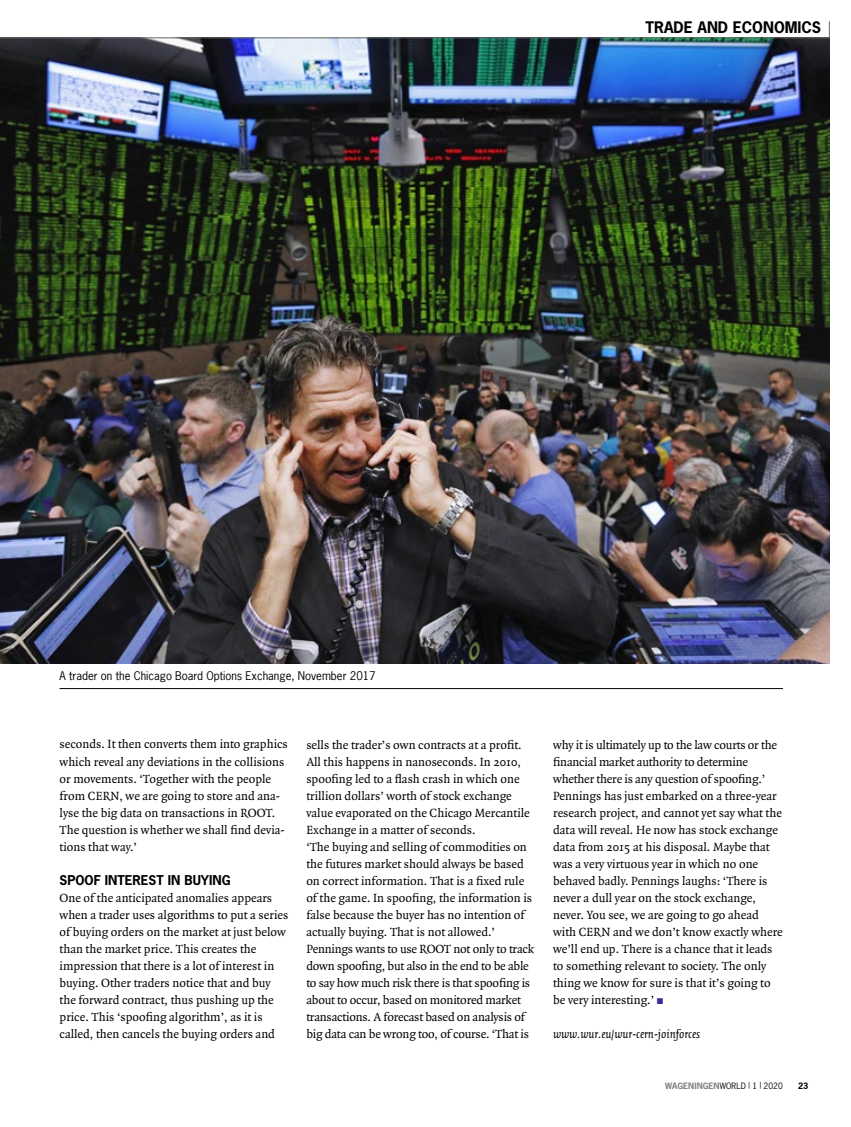
<style>
.page{position:relative;width:851px;height:1127px;background:#fff}
.page>*{position:absolute;margin:0;border:0;box-sizing:border-box;transform-origin:0 0}
.t1{font:700 15px "News Gothic Std";color:#000}
.t2{font:12.75px/17px "Quadraat OT";color:#000}
.t3{font:italic 12.75px "Quadraat OT";color:#000}
.t4{font:700 12.75px "News Gothic Std";color:#000}
.t5{font:11.25px "News Gothic Std";color:#000}
.t6{font:700 8.25px "News Gothic Std";letter-spacing:.01em;color:#818181}
.t7{font:700 8.25px "News Gothic Std";color:#000}
.s1{font-weight:400;color:#000}
</style>
<div class="page">
<img style="left:0;top:39px;width:829px;height:624px">
<svg style="left:0;top:21px;width:830px;height:18px"></svg>
<hr style="left:60px;top:688px;width:722px;height:1px;background:#000">
<p class="t5" style="left:60px;top:669px;width:318px">A trader on the Chicago Board Options Exchange, November 2017</p>
<p class="t1" style="left:645px;top:17px;width:177px">TRADE AND ECONOMICS</p>
<p class="t2" style="left:60px;top:736px;width:230px">seconds. It then converts them into graphics which reveal any deviations in the collisions or movements. ‘Together with the people from CERN, we are going to store and ana&shy;lyse the big data on transactions in ROOT.<br>The question is whether we shall find devia&shy;tions that way.’</p>
<p class="t4" style="left:60px;top:871px;width:173px">SPOOF INTEREST IN BUYING</p>
<p class="t2" style="left:60px;top:889px;width:230px">One of the anticipated anomalies appears when a trader uses algorithms to put a series of buying orders on the market at just below than the market price. This creates the impression that there is a lot of interest in buying. Other traders notice that and buy the forward contract, thus pushing up the price. This ‘spoofing algorithm’, as it is called, then cancels the buying orders and</p>
<p class="t2" style="left:306px;top:736px;width:229px">sells the trader’s own contracts at a profit.<br>All this happens in nanoseconds. In 2010, spoofing led to a flash crash in which one trillion dollars’ worth of stock exchange value evaporated on the Chicago Mercantile Exchange in a matter of seconds.<br>‘The buying and selling of commodities on the futures market should always be based on correct information. That is a fixed rule of the game. In spoofing, the information is false because the buyer has no intention of actually buying. That is not allowed.’ Pennings wants to use ROOT not only to track down spoofing, but also in the end to be able to say how much risk there is that spoofing is about to occur, based on monitored market transactions. A forecast based on analysis of big data can be wrong too, of course. ‘That is</p>
<p class="t2" style="left:553px;top:736px;width:231px">why it is ultimately up to the law courts or the financial market authority to determine whether there is any question of spoofing.’ Pennings has just embarked on a three-year research project, and cannot yet say what the data will reveal. He now has stock exchange data from 2015 at his disposal. Maybe that was a very virtuous year in which no one behaved badly. Pennings laughs: ‘There is never a dull year on the stock exchange, never. You see, we are going to go ahead with CERN and we don’t know exactly where we’ll end up. There is a chance that it leads to something relevant to society. The only thing we know for sure is that it’s going to be very interesting.’</p>
<p class="t3" style="left:553px;top:1027px;width:148px">www.wur.eu/wur-cern-joinforces</p>
<p class="t6" style="left:665px;top:1080px;width:119px">WAGENINGEN<span class="s1">WORLD</span> <sup>|</sup> <span class="s1">1</span> <sup>|</sup> <span class="s1">2020</span></p>
<p class="t7" style="left:798px;top:1080px;width:12px">23</p>
</div>
